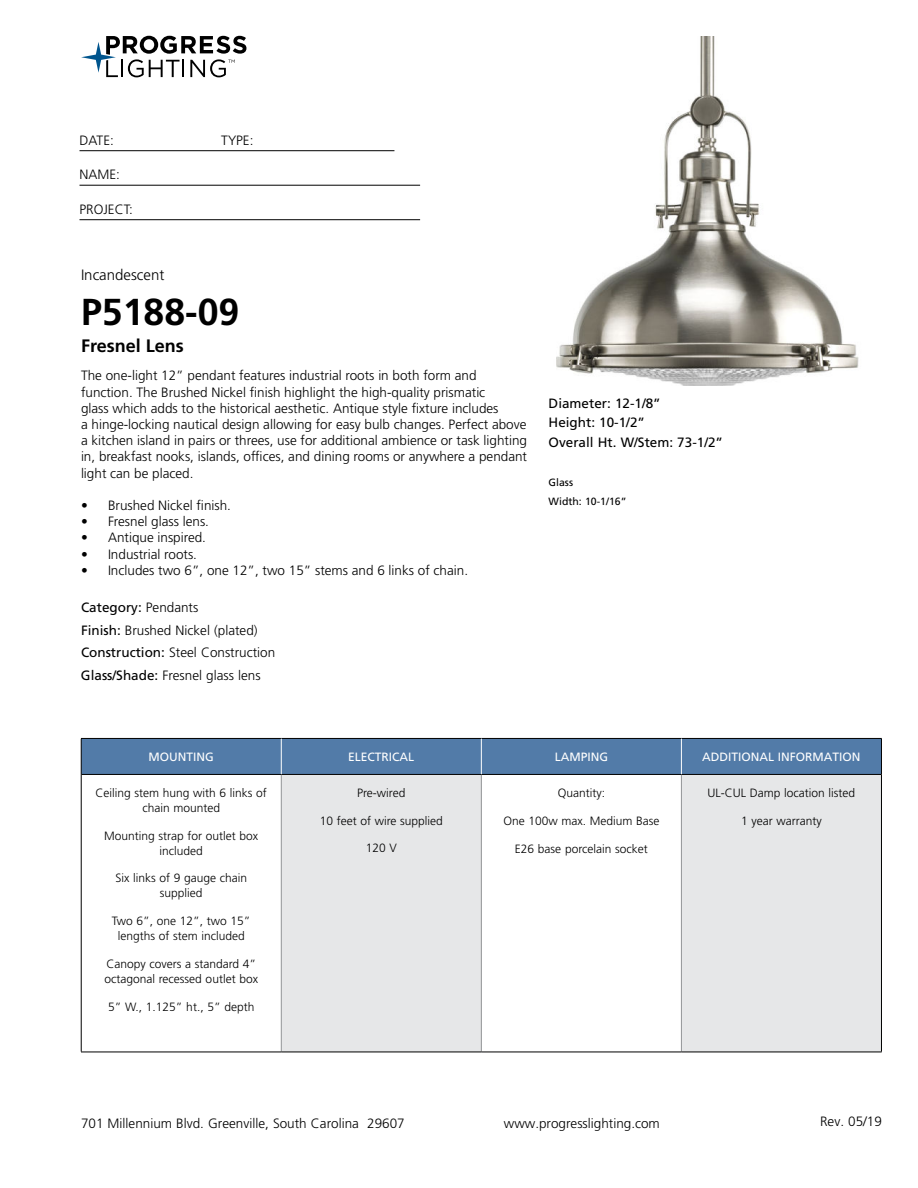
<style>
.page{position:relative;width:918px;height:1188px;background:#fff}
.page>*{position:absolute;margin:0;border:0;box-sizing:border-box;transform-origin:0 0}
.t1{font:700 37.5px "Frutiger LT Std";color:#000}
.t2{font:700 18px "Frutiger LT Std";color:#000}
.t3{font:300 15px "Frutiger LT Std";color:#000}
.t4{font:300 13.5px/16.2px "Frutiger LT Std";color:#000}
.t5{font:13.5px/19.5px "Frutiger LT Std";color:#000}
.t6{font:300 12px/15px "Frutiger LT Std";color:#000;text-align:center}
.t7{font:12px "Frutiger LT Std";color:#fff}
.t8{font:10.5px/19.5px "Frutiger LT Std";color:#000}
.s1{font-weight:400}
</style>
<div class="page">
<svg style="left:81px;top:36px;width:165px;height:41px"></svg>
<hr style="left:80px;top:150px;width:314px;height:1px;background:#000">
<hr style="left:80px;top:185px;width:340px;height:1px;background:#000">
<hr style="left:80px;top:219px;width:340px;height:1px;background:#000">
<div style="left:82px;top:739px;width:799px;height:35px;background:#527ba8"></div>
<div style="left:281px;top:774px;width:200px;height:278px;background:#e6e7e8"></div>
<div style="left:681px;top:774px;width:200px;height:278px;background:#e6e7e8"></div>
<hr style="left:281px;top:775px;width:1px;height:277px;background:#939598">
<hr style="left:481px;top:775px;width:1px;height:277px;background:#939598">
<hr style="left:681px;top:775px;width:1px;height:277px;background:#939598">
<hr style="left:81px;top:774px;width:200px;height:1px;background:#000">
<hr style="left:281px;top:774px;width:200px;height:1px;background:#000">
<hr style="left:481px;top:774px;width:200px;height:1px;background:#000">
<hr style="left:681px;top:774px;width:200px;height:1px;background:#000">
<hr style="left:81px;top:1052px;width:200px;height:1px;background:#000">
<hr style="left:281px;top:1052px;width:200px;height:1px;background:#000">
<hr style="left:481px;top:1052px;width:200px;height:1px;background:#000">
<hr style="left:681px;top:1052px;width:201px;height:1px;background:#000">
<hr style="left:81px;top:738px;width:200px;height:1px;background:#000">
<hr style="left:81px;top:739px;width:1px;height:35px;background:#000">
<hr style="left:281px;top:738px;width:200px;height:1px;background:#000">
<hr style="left:481px;top:738px;width:200px;height:1px;background:#000">
<hr style="left:681px;top:738px;width:201px;height:1px;background:#000">
<hr style="left:881px;top:739px;width:1px;height:35px;background:#000">
<hr style="left:81px;top:774px;width:1px;height:278px;background:#000">
<hr style="left:881px;top:774px;width:1px;height:278px;background:#000">
<hr style="left:281px;top:739px;width:1px;height:35px;background:#fff">
<hr style="left:681px;top:739px;width:1px;height:35px;background:#fff">
<hr style="left:481px;top:739px;width:1px;height:35px;background:#fff">
<img style="left:556px;top:36px;width:303px;height:349px">
<p class="t4" style="left:80px;top:133px;width:36px">DATE:</p>
<p class="t4" style="left:221px;top:133px;width:34px">TYPE:</p>
<p class="t4" style="left:80px;top:168px;width:42px">NAME:</p>
<p class="t4" style="left:80px;top:202px;width:55px">PROJECT:</p>
<p class="t3" style="left:81px;top:269px;width:85px">Incandescent</p>
<h1 class="t1" style="left:81px;top:290px;width:160px">P5188-09</h1>
<h2 class="t2" style="left:81px;top:335px;width:104px">Fresnel Lens</h2>
<p class="t4" style="left:81px;top:369px;width:448px">The one-light 12” pendant features industrial roots in both form and function. The Brushed Nickel finish highlight the high-quality prismatic<br>glass which adds to the historical aesthetic. Antique style fixture includes<br>a hinge-locking nautical design allowing for easy bulb changes. Perfect above a kitchen island in pairs or threes, use for additional ambience or task lighting in, breakfast nooks, islands, offices, and dining rooms or anywhere a pendant light can be placed.</p>
<p class="t4" style="left:81px;top:498px;width:152px">• Brushed Nickel finish.</p>
<p class="t4" style="left:81px;top:514px;width:130px">• Fresnel glass lens.</p>
<p class="t4" style="left:81px;top:531px;width:127px">• Antique inspired.</p>
<p class="t4" style="left:81px;top:547px;width:118px">• Industrial roots.</p>
<p class="t4" style="left:81px;top:563px;width:389px">• Includes two 6”, one 12”, two 15” stems and 6 links of chain.</p>
<p class="t4" style="left:81px;top:597px;width:196px;line-height:22.5px"><span class="s1">Category:</span> Pendants<br><span class="s1">Finish:</span> Brushed Nickel (plated)<br><span class="s1">Construction:</span> Steel Construction<br><span class="s1">Glass/Shade:</span> Fresnel glass lens</p>
<p class="t5" style="left:549px;top:394px;width:176px">Diameter: 12-1/8”<br>Height: 10-1/2”<br>Overall Ht. W/Stem: 73-1/2”</p>
<p class="t8" style="left:549px;top:473px;width:79px">Glass<br>Width: 10-1/16”</p>
<p class="t7" style="left:149px;top:752px;width:67px">MOUNTING</p>
<p class="t7" style="left:348px;top:752px;width:68px">ELECTRICAL</p>
<p class="t7" style="left:555px;top:752px;width:55px">LAMPING</p>
<p class="t7" style="left:702px;top:752px;width:160px">ADDITIONAL INFORMATION</p>
<p class="t6" style="left:96px;top:786px;width:173px">Ceiling stem hung with 6 links of chain mounted</p>
<p class="t6" style="left:104px;top:829px;width:156px">Mounting strap for outlet box included</p>
<p class="t6" style="left:115px;top:872px;width:133px">Six links of 9 gauge chain supplied</p>
<p class="t6" style="left:112px;top:914px;width:140px">Two 6”, one 12”, two 15” lengths of stem included</p>
<p class="t6" style="left:105px;top:957px;width:155px;text-align:left">Canopy covers a standard 4” octagonal recessed outlet box</p>
<p class="t6" style="left:108px;top:1000px;width:148px">5” W., 1.125” ht., 5” depth</p>
<p class="t6" style="left:357px;top:786px;width:50px">Pre-wired</p>
<p class="t6" style="left:320px;top:814px;width:125px">10 feet of wire supplied</p>
<p class="t6" style="left:366px;top:842px;width:33px">120 V</p>
<p class="t6" style="left:708px;top:786px;width:149px">UL-CUL Damp location listed</p>
<p class="t6" style="left:741px;top:814px;width:82px">1 year warranty</p>
<p class="t6" style="left:558px;top:786px;width:49px">Quantity:</p>
<p class="t6" style="left:503px;top:814px;width:158px">One 100w max. Medium Base</p>
<p class="t6" style="left:515px;top:842px;width:134px">E26 base porcelain socket</p>
<p class="t4" style="left:81px;top:1116px;width:325px">701 Millennium Blvd. Greenville, South Carolina 29607</p>
<p class="t4" style="left:504px;top:1116px;width:158px">www.progresslighting.com</p>
<p class="t4" style="left:820px;top:1114px;width:63px">Rev. 05/19</p>
</div>
